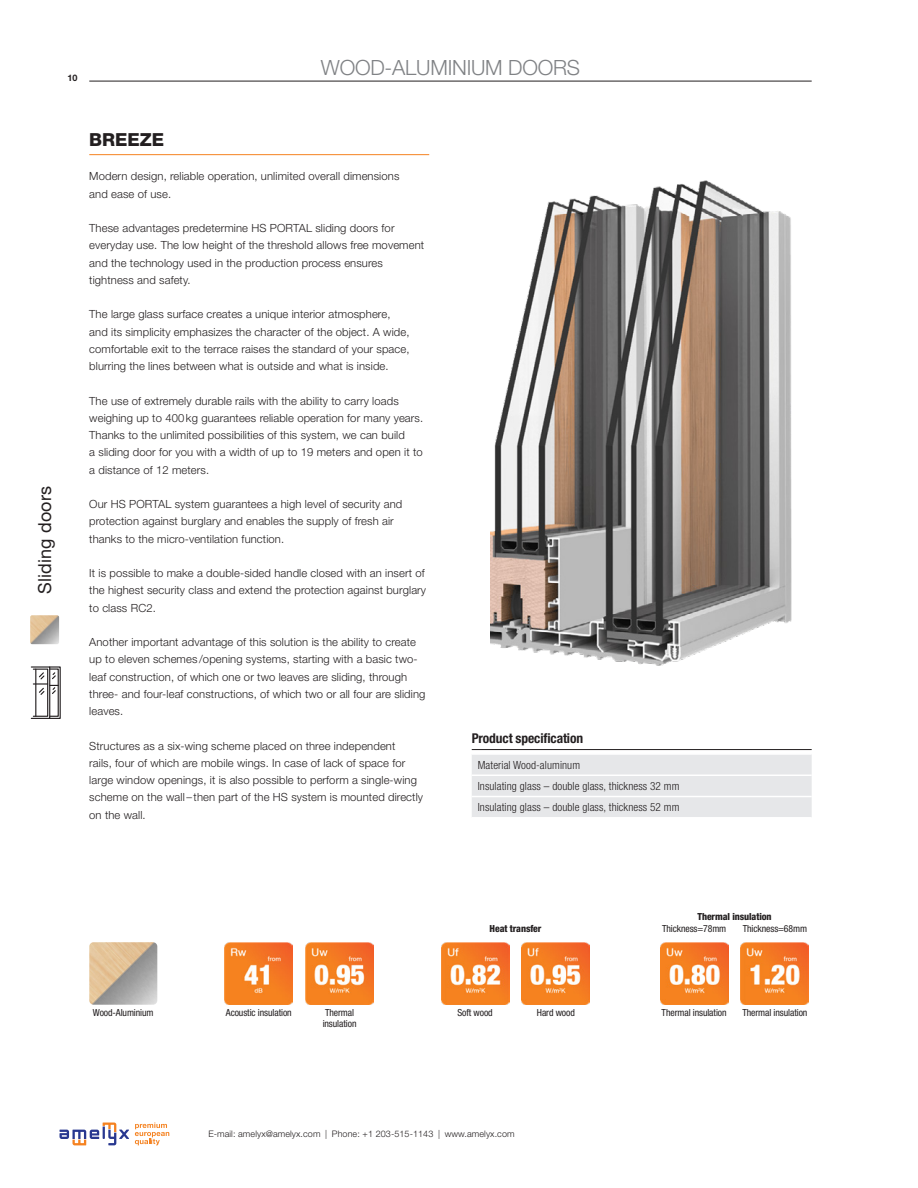
<style>
.page{position:relative;width:918px;height:1188px;background:#fff}
.page>*{position:absolute;margin:0;border:0;box-sizing:border-box;transform-origin:0 0}
.nadpis_rule{font:300 21px "Helvetica Neue LT Pro";letter-spacing:-.01em;color:#808285}
.side{font:18px "Helvetica Neue LT Pro";letter-spacing:.01em;color:#231f20}
.Product_name{font:800 18px "Helvetica Neue LT Pro";color:#231f20}
.Product_spec{font:700 condensed 13.5px "Helvetica Neue LT Pro";letter-spacing:-.01em;color:#231f20}
.txt{font:300 11.25px/17.2px "Helvetica Neue LT Pro";letter-spacing:.01em;color:#231f20}
.t1{font:300 condensed 11.25px "Helvetica Neue LT Pro";letter-spacing:.01em;color:#231f20}
.technical_orange{font:condensed 9.75px/10.5px "Helvetica Neue LT Pro";letter-spacing:-.01em;color:#231f20}
.technical_orange_head{font:800 condensed 9.75px "Helvetica Neue LT Pro";letter-spacing:-.01em;color:#231f20}
.t2{font:300 9px "Helvetica Neue LT Pro";letter-spacing:.01em;color:#231f20}
.t3{font:700 9px "Helvetica Neue LT Pro";color:#231f20}
.s1{font-stretch:condensed}
</style>
<div class="page">
<hr style="left:89px;top:81px;width:723px;height:1px;background:#231f20">
<hr style="left:89px;top:154px;width:340px;height:1px;background:#f58220">
<img style="left:491px;top:181px;width:301px;height:484px">
<hr style="left:472px;top:749px;width:340px;height:1px;background:#231f20">
<div style="left:472px;top:755px;width:340px;height:62px;background:#e6e7e9"></div>
<hr style="left:472px;top:775px;width:340px;height:1px;background:#fff">
<hr style="left:472px;top:796px;width:340px;height:1px;background:#fff">
<img style="left:89px;top:942px;width:68px;height:63px">
<img style="left:225px;top:943px;width:68px;height:62px">
<img style="left:306px;top:942px;width:68px;height:63px">
<img style="left:660px;top:942px;width:68px;height:63px">
<img style="left:741px;top:942px;width:68px;height:63px">
<img style="left:522px;top:942px;width:68px;height:63px">
<img style="left:441px;top:942px;width:68px;height:63px">
<div style="left:33px;top:669px;width:15px;height:48px;border:1px solid #231f20"></div>
<hr style="left:35px;top:669px;width:1px;height:47px;background:#231f20">
<div style="left:49px;top:666px;width:12px;height:53px;border:1px solid #231f20"></div>
<div style="left:49px;top:668px;width:10px;height:49px;border:1px solid #231f20"></div>
<svg style="left:33px;top:671px;width:25px;height:25px"></svg>
<img style="left:30px;top:615px;width:29px;height:29px">
<svg style="left:60px;top:1123px;width:69px;height:22px"></svg>
<svg style="left:135px;top:1123px;width:34px;height:22px"></svg>
<p class="t3" style="left:68px;top:73px;width:11px">10</p>
<p class="nadpis_rule" style="left:321px;top:54px;width:261px">WOOD-ALUMINIUM DOORS</p>
<p class="side" style="left:34px;top:594px;width:110px;rotate:-90deg">Sliding doors</p>
<p class="Product_name" style="left:89px;top:129px;width:76px">BREEZE</p>
<p class="txt" style="left:89px;top:167px;width:312px">Modern design, reliable operation, unlimited overall dimensions and ease of use.</p>
<p class="txt" style="left:89px;top:219px;width:336px">These advantages predetermine HS PORTAL sliding doors for everyday use. The low height of the threshold allows free movement and the technology used in the production process ensures tightness and safety.</p>
<p class="txt" style="left:89px;top:305px;width:322px">The large glass surface creates a unique interior atmosphere, and its simplicity emphasizes the character of the object. A wide, comfortable exit to the terrace raises the standard of your space, blurring the lines between what is outside and what is inside.</p>
<p class="txt" style="left:89px;top:392px;width:335px">The use of extremely durable rails with the ability to carry loads weighing up to 400 kg guarantees reliable operation for many years.<br>Thanks to the unlimited possibilities of this system, we can build<br>a sliding door for you with a width of up to 19 meters and open it to a distance of 12 meters.</p>
<p class="txt" style="left:89px;top:495px;width:315px">Our HS PORTAL system guarantees a high level of security and protection against burglary and enables the supply of fresh air thanks to the micro-ventilation function.</p>
<p class="txt" style="left:89px;top:564px;width:338px">It is possible to make a double-sided handle closed with an insert of the highest security class and extend the protection against burglary to class RC2.</p>
<p class="txt" style="left:89px;top:633px;width:338px">Another important advantage of this solution is the ability to create up to eleven schemes /opening systems, starting with a basic two&shy;leaf construction, of which one or two leaves are sliding, through three- and four-leaf constructions, of which two or all four are sliding leaves.</p>
<p class="txt" style="left:89px;top:737px;width:335px">Structures as a six-wing scheme placed on three independent<br>rails, four of which are mobile wings. In case of lack of space for large window openings, it is also possible to perform a single-wing scheme on the wall <span class="s1">–</span> then part of the HS system is mounted directly on the wall.</p>
<p class="Product_spec" style="left:472px;top:730px;width:113px">Product specification</p>
<p class="t1" style="left:478px;top:758px;width:104px">Material Wood-aluminum</p>
<p class="t1" style="left:478px;top:779px;width:203px">Insulating glass – double glass, thickness 32 mm</p>
<p class="t1" style="left:478px;top:801px;width:203px">Insulating glass – double glass, thickness 52 mm</p>
<p class="technical_orange_head" style="left:697px;top:910px;width:76px">Thermal insulation</p>
<p class="technical_orange_head" style="left:490px;top:923px;width:53px">Heat transfer</p>
<p class="technical_orange" style="left:743px;top:924px;width:66px">Thickness=68mm</p>
<p class="technical_orange" style="left:662px;top:924px;width:66px">Thickness=78mm</p>
<p class="technical_orange" style="left:458px;top:1007px;width:37px">Soft wood</p>
<p class="technical_orange" style="left:537px;top:1007px;width:40px">Hard wood</p>
<p class="technical_orange" style="left:93px;top:1007px;width:62px">Wood-Aluminium</p>
<p class="technical_orange" style="left:226px;top:1007px;width:67px">Acoustic insulation</p>
<p class="technical_orange" style="left:323px;top:1007px;width:35px">Thermal insulation</p>
<p class="technical_orange" style="left:662px;top:1007px;width:67px">Thermal insulation</p>
<p class="technical_orange" style="left:742px;top:1007px;width:67px">Thermal insulation</p>
<p class="t2" style="left:208px;top:1128px;width:308px">E-mail: amelyx@amelyx.com | Phone: +1 203-515-1143 | www.amelyx.com</p>
</div>
